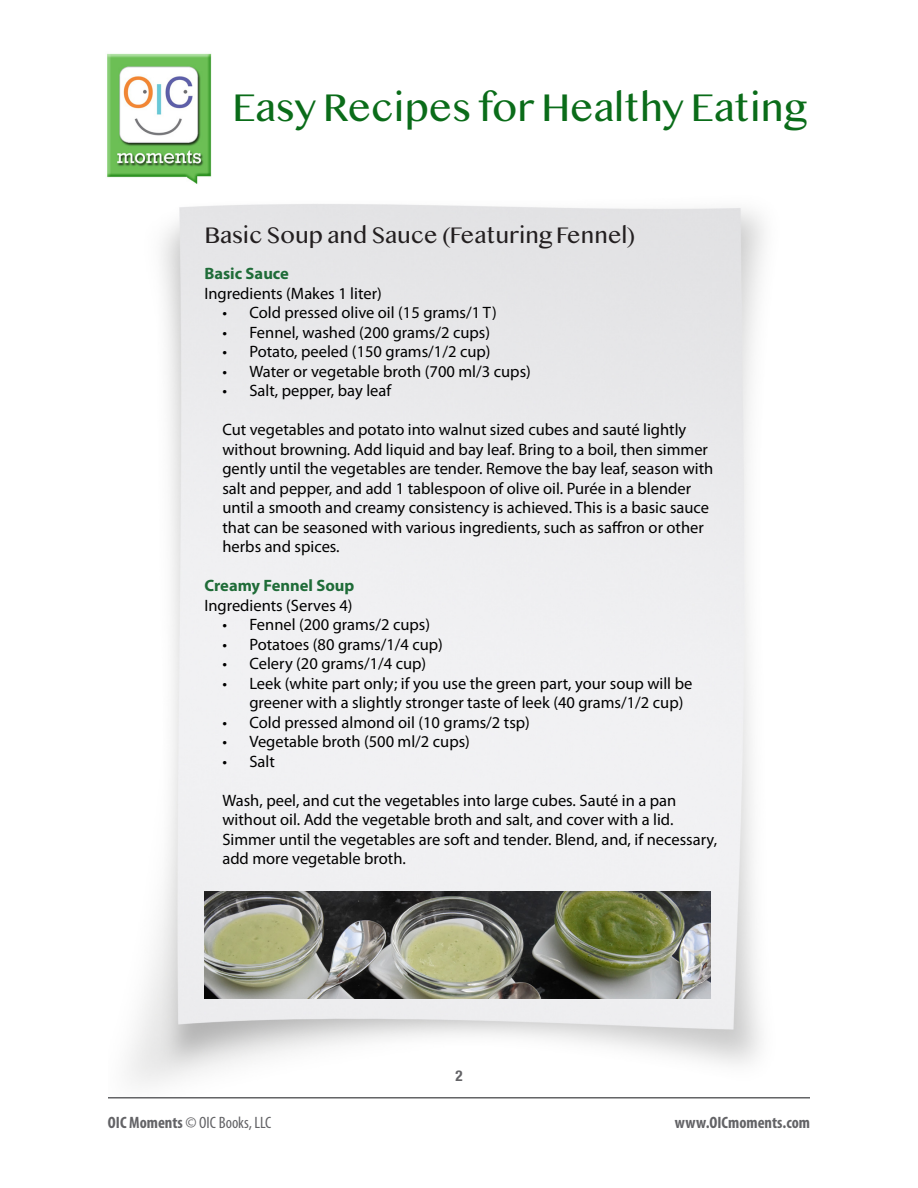
<style>
.page{position:relative;width:918px;height:1188px;background:#fff}
.page>*{position:absolute;margin:0;border:0;box-sizing:border-box;transform-origin:0 0}
.t1{font:36px "Bangla MN";letter-spacing:-.025em;color:#0a6c19}
.t2{font:21px "Bangla MN";letter-spacing:-.025em;color:#231f20}
.t3{font:16.5px/19.5px "Myriad Pro";color:#000}
.t4{font:700 16.5px "Myriad Pro";color:#1f6c38}
.t5{font:condensed 16.5px "Myriad Pro";color:#636366}
.t6{font:700 condensed 16.5px "Myriad Pro";color:#636366}
.t7{font:700 condensed 15px "Helvetica Neue";color:#636366}
.s1{font-weight:700}
</style>
<div class="page">
<img style="left:129px;top:204px;width:635px;height:881px">
<hr style="left:108px;top:1097px;width:702px;height:2px;background:#636466">
<img style="left:107px;top:53px;width:105px;height:131px">
<img style="left:204px;top:892px;width:506px;height:106px">
<h1 class="t1" style="left:232px;top:83px;width:576px">Easy Recipes for Healthy Eating</h1>
<p class="t2" style="left:204px;top:221px;width:433px">Basic Soup and Sauce (Featuring Fennel)</p>
<p class="t4" style="left:204px;top:263px;width:86px">Basic Sauce</p>
<p class="t3" style="left:204px;top:283px;width:179px">Ingredients (Makes 1 liter)</p>
<p class="t3" style="left:222px;top:303px;width:276px">• Cold pressed olive oil (15 grams/1 T)</p>
<p class="t3" style="left:222px;top:322px;width:269px">• Fennel, washed (200 grams/2 cups)</p>
<p class="t3" style="left:222px;top:342px;width:270px">• Potato, peeled (150 grams/1/2 cup)</p>
<p class="t3" style="left:222px;top:361px;width:310px">• Water or vegetable broth (700 ml/3 cups)</p>
<p class="t3" style="left:222px;top:381px;width:170px">• Salt, pepper, bay leaf</p>
<p class="t3" style="left:222px;top:420px;width:492px">Cut vegetables and potato into walnut sized cubes and sauté lightly without browning. Add liquid and bay leaf. Bring to a boil, then simmer gently until the vegetables are tender. Remove the bay leaf, season with salt and pepper, and add 1 tablespoon of olive oil. Purée in a blender until a smooth and creamy consistency is achieved. This is a basic sauce that can be seasoned with various ingredients, such as saffron or other herbs and spices.</p>
<p class="t4" style="left:204px;top:575px;width:152px">Creamy Fennel Soup</p>
<p class="t3" style="left:204px;top:595px;width:150px">Ingredients (Serves 4)</p>
<p class="t3" style="left:222px;top:615px;width:209px">• Fennel (200 grams/2 cups)</p>
<p class="t3" style="left:222px;top:634px;width:222px">• Potatoes (80 grams/1/4 cup)</p>
<p class="t3" style="left:222px;top:654px;width:205px">• Celery (20 grams/1/4 cup)</p>
<p class="t3" style="left:249px;top:673px;width:444px;text-indent:-27px">• Leek (white part only; if you use the green part, your soup will be greener with a slightly stronger taste of leek (40 grams/1/2 cup)</p>
<p class="t3" style="left:222px;top:712px;width:309px">• Cold pressed almond oil (10 grams/2 tsp)</p>
<p class="t3" style="left:222px;top:732px;width:249px">• Vegetable broth (500 ml/2 cups)</p>
<p class="t3" style="left:222px;top:751px;width:54px">• Salt</p>
<p class="t3" style="left:222px;top:790px;width:496px">Wash, peel, and cut the vegetables into large cubes. Sauté in a pan without oil. Add the vegetable broth and salt, and cover with a lid.<br>Simmer until the vegetables are soft and tender. Blend, and, if necessary, add more vegetable broth.</p>
<p class="t7" style="left:455px;top:1063px;width:9px">2</p>
<p class="t5" style="left:108px;top:1113px;width:165px"><span class="s1">OIC Moments</span> © OIC Books, LLC</p>
<p class="t6" style="left:675px;top:1112px;width:137px">www.OICmoments.com</p>
</div>
